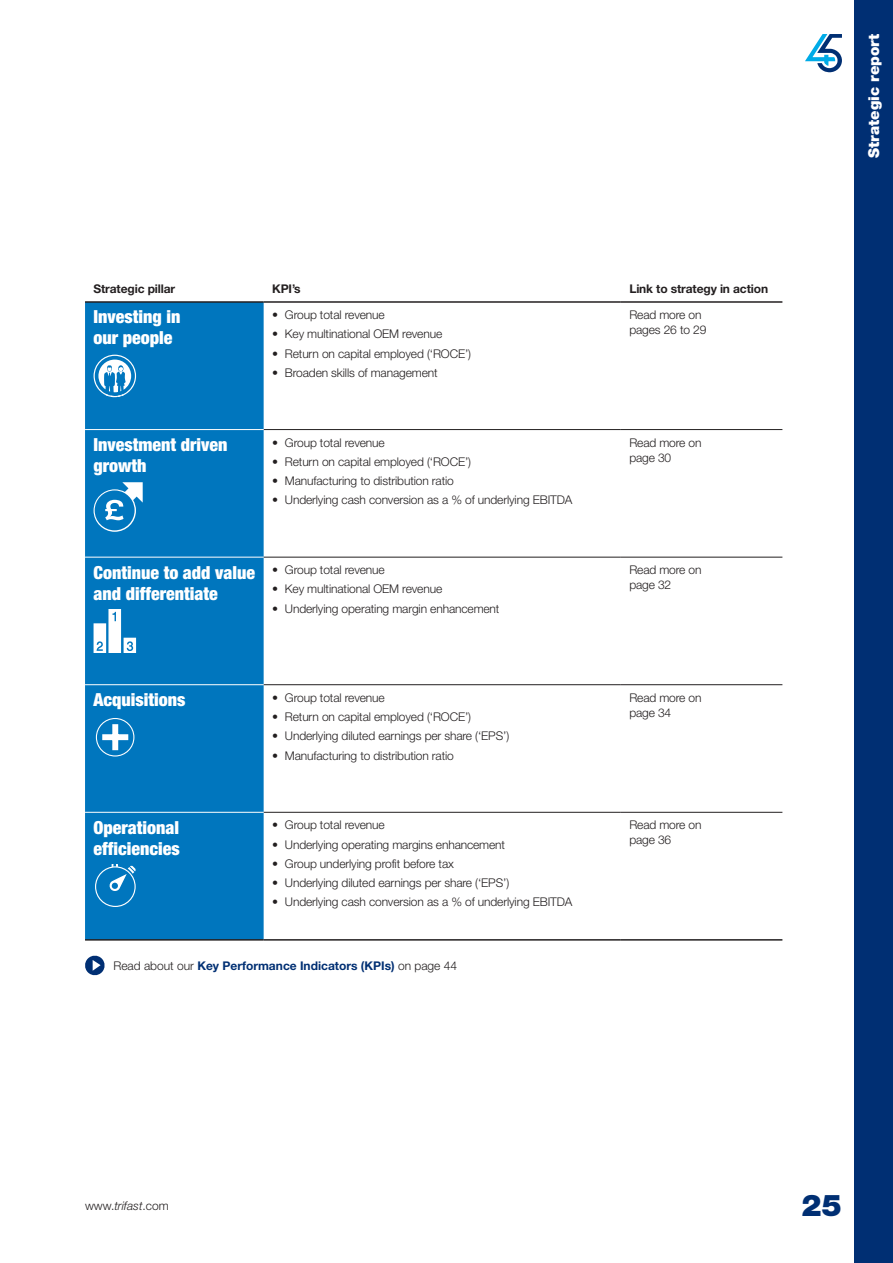
<style>
.page{position:relative;width:893px;height:1263px;background:#fff}
.page>*{position:absolute;margin:0;border:0;box-sizing:border-box;transform-origin:0 0}
.t1{font:900 30px "Helvetica Neue LT Std";color:#002f73}
.t2{font:900 condensed 18px/21px "Helvetica Neue LT Std";color:#fff}
.t3{font:900 15px "Helvetica Neue LT Std";color:#fff}
.t4{font:300 12px/15px "Helvetica Neue LT Std";letter-spacing:-.01em;color:#231f20}
.t5{font:700 12px "Helvetica Neue LT Std";color:#002f73}
.t6{font:700 12px "Helvetica Neue LT Std";letter-spacing:-.01em;color:#231f20}
.s1{font-weight:300;color:#231f20}
.s2{font-style:italic}
</style>
<div class="page">
<svg style="left:805px;top:34px;width:37px;height:38px"></svg>
<div style="left:85px;top:303px;width:179px;height:636px;background:#0076be"></div>
<hr style="left:621px;top:557px;width:161px;height:1px;background:#231f20">
<hr style="left:621px;top:684px;width:161px;height:1px;background:#231f20">
<hr style="left:621px;top:812px;width:161px;height:1px;background:#231f20">
<hr style="left:264px;top:429px;width:357px;height:1px;background:#231f20">
<hr style="left:621px;top:429px;width:161px;height:1px;background:#231f20">
<hr style="left:264px;top:557px;width:357px;height:1px;background:#231f20">
<hr style="left:264px;top:684px;width:357px;height:1px;background:#231f20">
<hr style="left:264px;top:812px;width:357px;height:1px;background:#231f20">
<hr style="left:85px;top:429px;width:179px;height:1px;background:#fff">
<hr style="left:85px;top:557px;width:179px;height:1px;background:#fff">
<hr style="left:85px;top:684px;width:179px;height:1px;background:#fff">
<hr style="left:85px;top:812px;width:179px;height:1px;background:#fff">
<hr style="left:85px;top:301px;width:179px;height:2px;background:#231f20">
<hr style="left:264px;top:301px;width:357px;height:2px;background:#231f20">
<hr style="left:621px;top:301px;width:161px;height:2px;background:#231f20">
<hr style="left:85px;top:939px;width:179px;height:2px;background:#231f20">
<hr style="left:264px;top:939px;width:357px;height:2px;background:#231f20">
<hr style="left:621px;top:939px;width:161px;height:2px;background:#231f20">
<svg style="left:94px;top:355px;width:42px;height:42px"></svg>
<svg style="left:94px;top:482px;width:49px;height:50px"></svg>
<svg style="left:94px;top:610px;width:42px;height:42px"></svg>
<svg style="left:96px;top:718px;width:38px;height:38px"></svg>
<svg style="left:95px;top:865px;width:41px;height:42px;background:#298cc8"></svg>
<svg style="left:85px;top:955px;width:20px;height:21px"></svg>
<div style="left:855px;top:0;width:38px;height:1263px;background:#002f73"></div>
<p class="t6" style="left:94px;top:282px;width:83px">Strategic pillar</p>
<p class="t6" style="left:272px;top:282px;width:30px">KPI’s</p>
<p class="t6" style="left:629px;top:282px;width:140px">Link to strategy in action</p>
<h2 class="t2" style="left:94px;top:306px;width:89px">Investing in our people</h2>
<p class="t4" style="left:272px;top:307px;width:114px">• Group total revenue</p>
<p class="t4" style="left:629px;top:307px;width:79px">Read more on pages 26 to 29</p>
<p class="t4" style="left:272px;top:326px;width:172px">• Key multinational OEM revenue</p>
<p class="t4" style="left:272px;top:346px;width:200px">• Return on capital employed (‘ROCE’)</p>
<p class="t4" style="left:272px;top:365px;width:167px">• Broaden skills of management</p>
<h2 class="t2" style="left:94px;top:434px;width:136px">Investment driven growth</h2>
<p class="t4" style="left:272px;top:435px;width:114px">• Group total revenue</p>
<p class="t4" style="left:272px;top:454px;width:200px">• Return on capital employed (‘ROCE’)</p>
<p class="t4" style="left:272px;top:473px;width:183px">• Manufacturing to distribution ratio</p>
<p class="t4" style="left:272px;top:492px;width:302px">• Underlying cash conversion as a % of underlying EBITDA</p>
<h2 class="t2" style="left:94px;top:561px;width:163px">Continue to add value and differentiate</h2>
<p class="t4" style="left:272px;top:562px;width:114px">• Group total revenue</p>
<p class="t4" style="left:272px;top:581px;width:172px">• Key multinational OEM revenue</p>
<p class="t4" style="left:272px;top:601px;width:229px">• Underlying operating margin enhancement</p>
<h2 class="t2" style="left:94px;top:689px;width:94px">Acquisitions</h2>
<p class="t4" style="left:272px;top:690px;width:114px">• Group total revenue</p>
<p class="t4" style="left:272px;top:709px;width:200px">• Return on capital employed (‘ROCE’)</p>
<p class="t4" style="left:272px;top:728px;width:239px">• Underlying diluted earnings per share (‘EPS’)</p>
<p class="t4" style="left:272px;top:747px;width:183px">• Manufacturing to distribution ratio</p>
<h2 class="t2" style="left:94px;top:816px;width:88px">Operational efficiencies</h2>
<p class="t4" style="left:272px;top:817px;width:114px">• Group total revenue</p>
<p class="t4" style="left:272px;top:836px;width:235px">• Underlying operating margins enhancement</p>
<p class="t4" style="left:272px;top:856px;width:183px">• Group underlying profit before tax</p>
<p class="t4" style="left:272px;top:875px;width:239px">• Underlying diluted earnings per share (‘EPS’)</p>
<p class="t4" style="left:272px;top:894px;width:302px">• Underlying cash conversion as a % of underlying EBITDA</p>
<p class="t5" style="left:113px;top:958px;width:345px"><span class="s1">Read about our</span> Key Performance Indicators (KPIs) <span class="s1">on page 44</span></p>
<p class="t4" style="left:629px;top:435px;width:74px">Read more on page 30</p>
<p class="t4" style="left:629px;top:562px;width:74px">Read more on page 32</p>
<p class="t4" style="left:629px;top:690px;width:74px">Read more on page 34</p>
<p class="t4" style="left:629px;top:817px;width:74px">Read more on page 36</p>
<p class="t3" style="left:865px;top:158px;width:125px;rotate:-90deg">Strategic report</p>
<p class="t4" style="left:85px;top:1198px;width:85px">www.<span class="s2">trifast</span>.com</p>
<h1 class="t1" style="left:801px;top:1188px;width:42px">25</h1>
</div>
